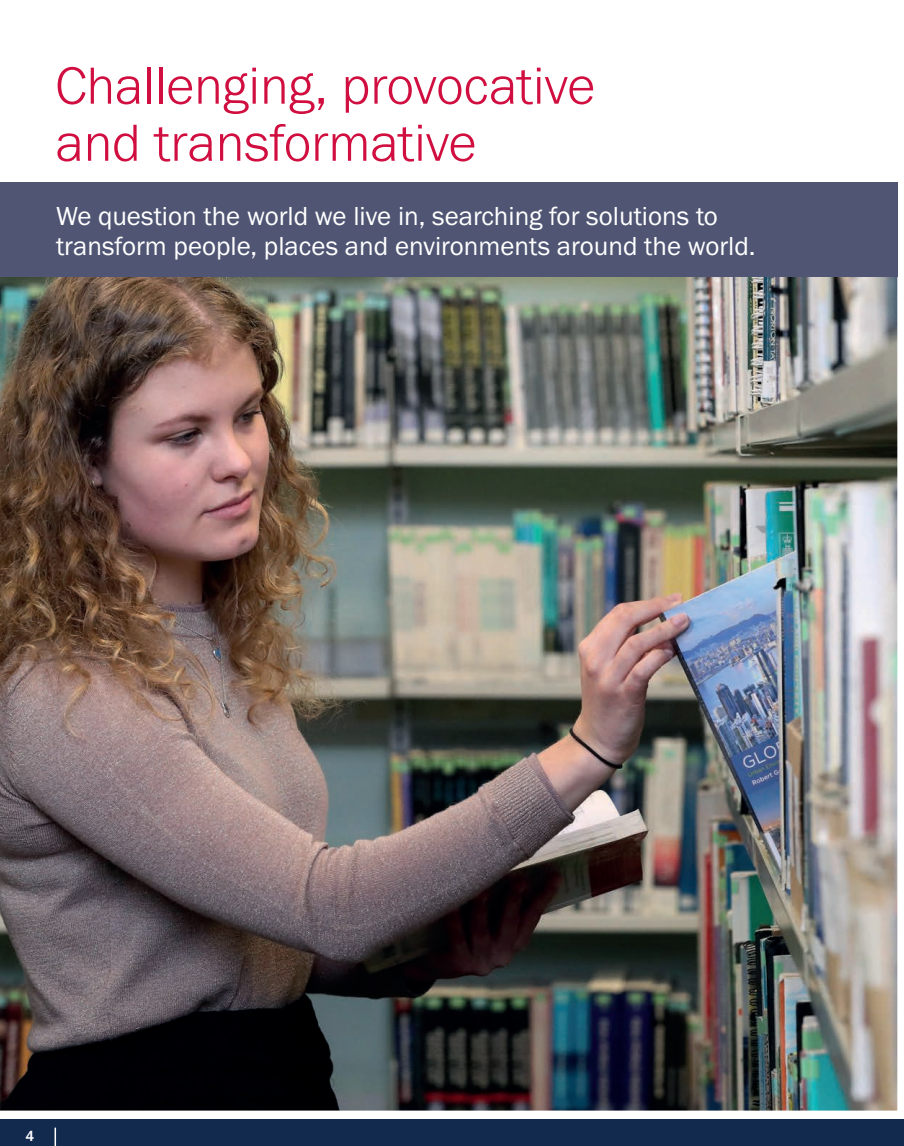
<style>
.page{position:relative;width:904px;height:1146px;background:#fff}
.page>*{position:absolute;margin:0;border:0;box-sizing:border-box;transform-origin:0 0}
.t1{font:300 54px/57px "Franklin Gothic URW";color:#d10e40}
.t2{font:27px/30px "Franklin Gothic URW Boo";color:#fff}
.t3{font:500 15px "Franklin Gothic URW";color:#fff}
</style>
<div class="page">
<div style="left:0;top:1118px;width:904px;height:27px;background:#132a4f"></div>
<svg style="left:55px;top:1127px;width:1px;height:18px"></svg>
<img style="left:0;top:276px;width:897px;height:834px">
<div style="left:0;top:183px;width:684px;height:93px;background:#4f5573"></div>
<div style="left:684px;top:183px;width:213px;height:93px;background:#4f5573"></div>
<h1 class="t1" style="left:55px;top:56px;width:541px">Challenging, provocative and transformative</h1>
<p class="t2" style="left:56px;top:201px;width:701px">We question the world we live in, searching for solutions to transform people, places and environments around the world.</p>
<p class="t3" style="left:25px;top:1126px;width:10px">4</p>
</div>
